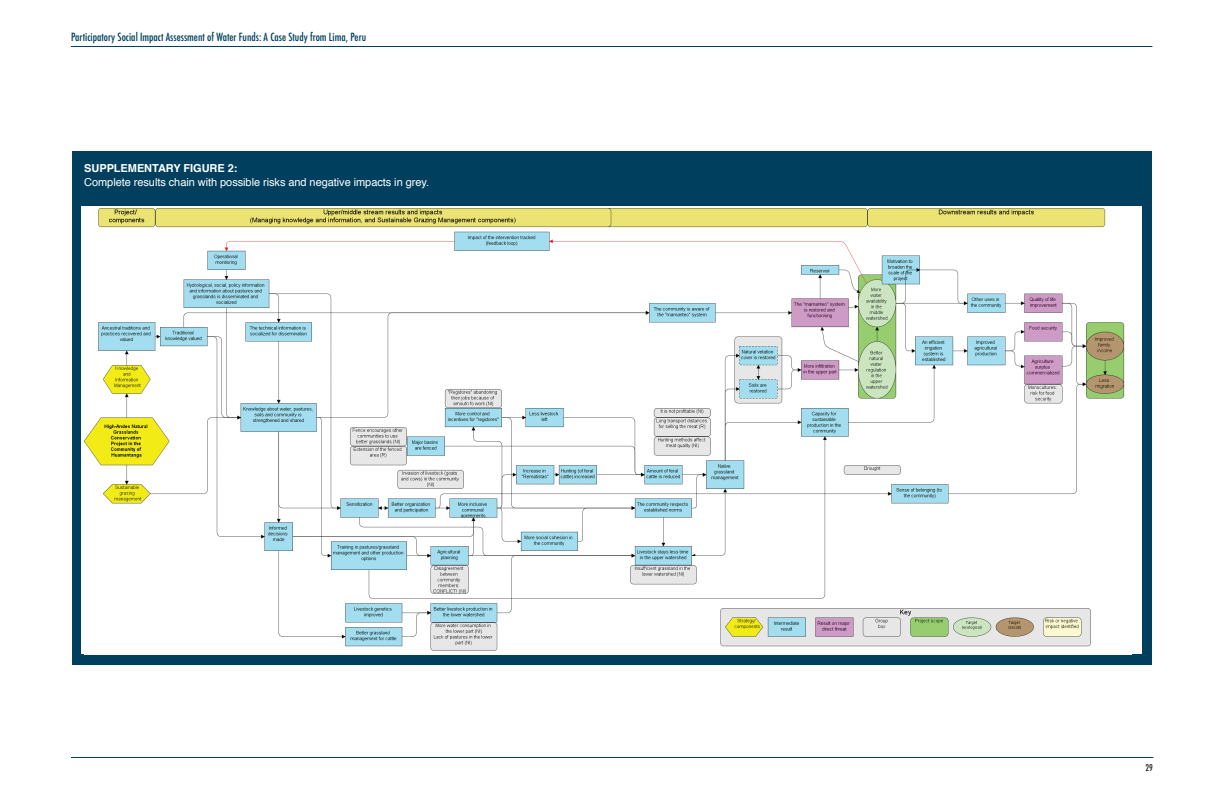
<style>
.page{position:relative;width:1224px;height:792px;background:#fff}
.page>*{position:absolute;margin:0;border:0;box-sizing:border-box;transform-origin:0 0}
.Figure_Title{font:11px/14px "Helvetica";letter-spacing:-.005em;color:#fff}
.t1{font:500 condensed 11px "Futura";color:#00405e}
.t2{font:500 condensed 9px "Futura";color:#231f20}
.s1{font-weight:700}
</style>
<div class="page">
<hr style="left:71px;top:46px;width:1081px;height:1px;background:#00405e">
<hr style="left:71px;top:757px;width:1082px;height:1px;background:#00405e">
<div style="left:72px;top:152px;width:1080px;height:513px;background:#00405e"></div>
<img style="left:84px;top:209px;width:1048px;height:445px">
<p class="t1" style="left:71px;top:30px;width:297px">Participatory Social Impact Assessment of Water Funds: A Case Study from Lima, Peru</p>
<p class="Figure_Title" style="left:84px;top:161px;width:346px"><span class="s1">SUPPLEMENTARY FIGURE 2:<br></span>Complete results chain with possible risks and negative impacts in grey.</p>
<p class="t2" style="left:1145px;top:762px;width:9px">29</p>
</div>
